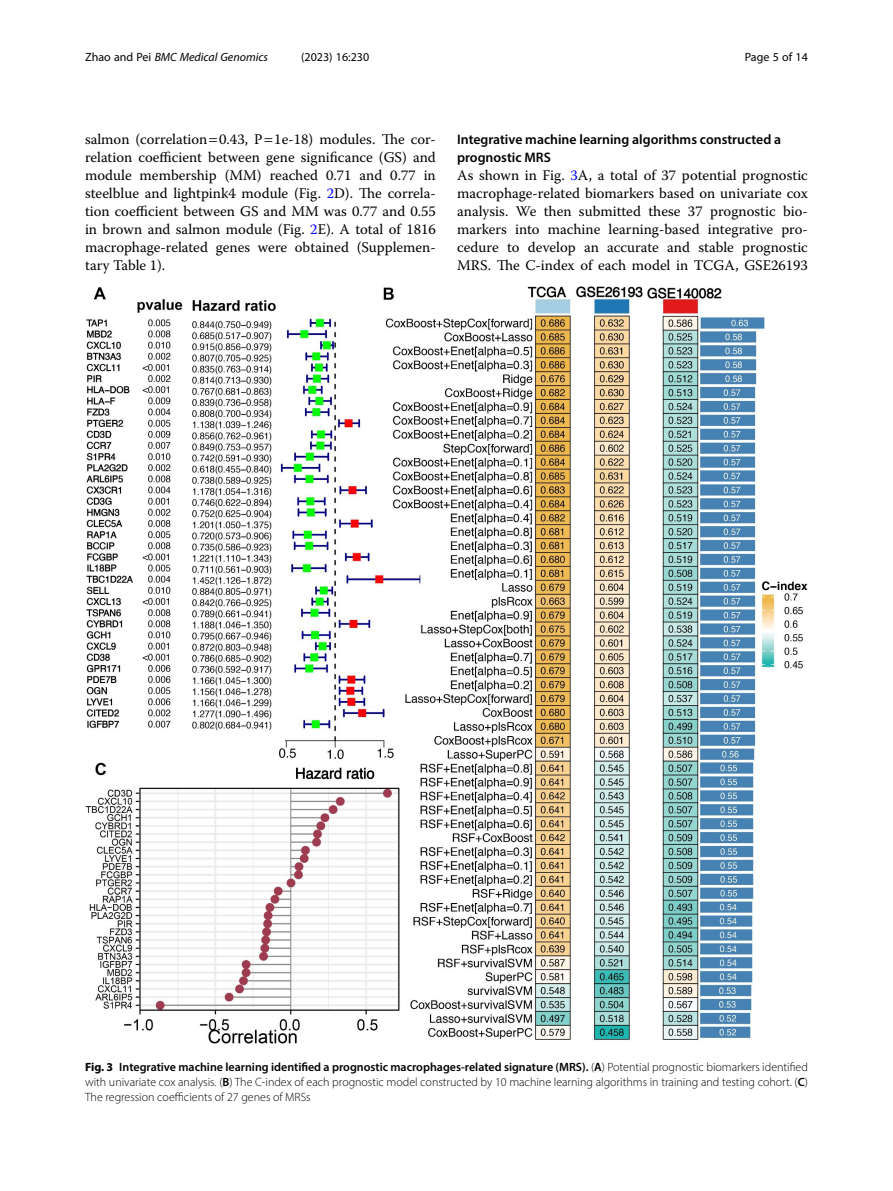
<style>
.page{position:relative;width:893px;height:1191px;background:#fff}
.page>*{position:absolute;margin:0;border:0;box-sizing:border-box;transform-origin:0 0}
.Body_Text{font:14.7px/18px "Warnock Pro";color:#000;text-align:justify}
.Head_2{font:600 13.8px/18px "Myriad Pro";color:#000}
.Figure_Caption{font:300 12px/15px "Myriad Pro";color:#000;text-align:justify}
.t1{font:italic 12px "Myriad Pro";color:#000}
.t2{font:12px "Myriad Pro";color:#000}
.s1{font-style:normal}
.s2{color:#00f}
.s3{font-weight:700}
.s4{font-weight:600}
</style>
<div class="page">
<img style="left:85px;top:287px;width:723px;height:757px">
<p class="t1" style="left:85px;top:50px;width:185px"><span class="s1">Zhao and Pei</span> BMC Medical Genomics</p>
<p class="t2" style="left:301px;top:50px;width:70px">(2023) 16:230</p>
<p class="t2" style="left:745px;top:50px;width:65px">Page 5 of 14</p>
<p class="Body_Text" style="left:85px;top:130px;width:352px">salmon (correlation 0.43, P 1e-18) modules. The cor&shy;relation coefficient between gene significance (GS) and module membership (MM) reached 0.71 and 0.77 in steelblue and lightpink4 module (Fig. <span class="s2">2</span>D). The correla&shy;tion coefficient between GS and MM was 0.77 and 0.55 in brown and salmon module (Fig. <span class="s2">2</span>E). A total of 1816 macrophage-related genes were obtained (Supplemen&shy;tary Table 1).</p>
<p class="Head_2" style="left:457px;top:130px;width:326px">Integrative machine learning algorithms constructed a prognostic MRS</p>
<p class="Body_Text" style="left:457px;top:166px;width:352px">As shown in Fig. <span class="s2">3</span>A, a total of 37 potential prognostic macrophage-related biomarkers based on univariate cox analysis. We then submitted these 37 prognostic bio&shy;markers into machine learning-based integrative pro&shy;cedure to develop an accurate and stable prognostic MRS. The C-index of each model in TCGA, GSE26193</p>
<p class="Figure_Caption" style="left:85px;top:1059px;width:724px"><span class="s3">Fig. 3</span> <span class="s4">Integrative machine learning identified a prognostic macrophages-related signature (MRS).</span> (<span class="s4">A</span>) Potential prognostic biomarkers identified with univariate cox analysis. (<span class="s4">B</span>) The C-index of each prognostic model constructed by 10 machine learning algorithms in training and testing cohort. (<span class="s4">C</span>)<br>The regression coefficients of 27 genes of MRSs</p>
</div>
